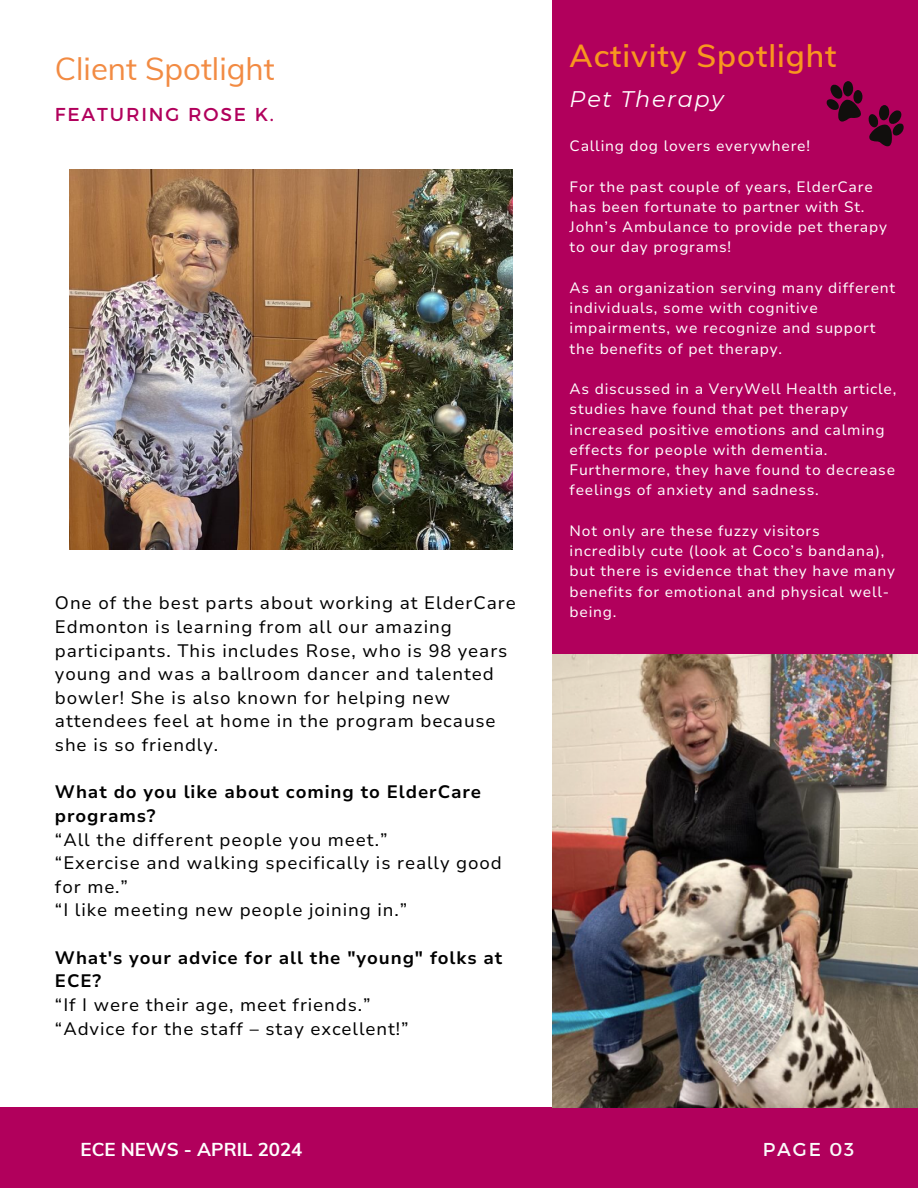
<style>
.page{position:relative;width:918px;height:1188px;background:#fff}
.page>*{position:absolute;margin:0;border:0;box-sizing:border-box;transform-origin:0 0}
.t1{font:600 31.2px "Muli";letter-spacing:.03em;color:#f8971f}
.t2{font:31.2px "Muli";color:#f28b43}
.t3{font:italic 22.5px "Montserrat";letter-spacing:.07em;color:#fff}
.t4{font:700 18.75px "Muli";color:#fff}
.t5{font:18.6px "Montserrat";letter-spacing:.1em;color:#b1005c}
.t6{font:18.6px "Montserrat";letter-spacing:.1em;color:#fafafa}
.t7{font:18px/23.7px "Nunito Sans 10 pt";letter-spacing:.05em;color:#000}
.t8{font:15px/20.2px "Nunito Sans 10 pt";letter-spacing:.05em;color:#fff}
.s1{font-weight:700}
</style>
<div class="page">
<div style="left:0;top:1107px;width:918px;height:81px;background:#b1005c"></div>
<div style="left:552px;top:0;width:366px;height:655px;background:#b1005c"></div>
<img style="left:69px;top:170px;width:443px;height:379px">
<img style="left:552px;top:654px;width:366px;height:454px">
<svg style="left:826px;top:81px;width:78px;height:65px"></svg>
<p class="t2" style="left:55px;top:49px;width:221px">Client Spotlight</p>
<p class="t5" style="left:55px;top:102px;width:221px">FEATURING ROSE K.</p>
<h2 class="t7" style="left:55px;top:592px;width:462px">One of the best parts about working at ElderCare Edmonton is learning from all our amazing participants. This includes Rose, who is 98 years young and was a ballroom dancer and talented bowler! She is also known for helping new attendees feel at home in the program because she is so friendly.</h2>
<h5 class="t7" style="left:55px;top:781px;width:448px"><span class="s1">What do you like about coming to ElderCare programs?<br></span>“All the different people you meet.”<br>“Exercise and walking specifically is really good for me.”<br>“I like meeting new people joining in.”</h5>
<p class="t7" style="left:55px;top:946px;width:449px"><span class="s1">What's your advice for all the "young" folks at<br>ECE?<br></span>“If I were their age, meet friends.”<br>“Advice for the staff – stay excellent!”</p>
<h6 class="t1" style="left:570px;top:36px;width:269px">Activity Spotlight</h6>
<h4 class="t3" style="left:570px;top:85px;width:155px">Pet Therapy</h4>
<p class="t8" style="left:570px;top:136px;width:242px">Calling dog lovers everywhere!</p>
<p class="t8" style="left:570px;top:176px;width:319px">For the past couple of years, ElderCare has been fortunate to partner with St.<br>John’s Ambulance to provide pet therapy to our day programs!</p>
<p class="t8" style="left:570px;top:278px;width:327px">As an organization serving many different individuals, some with cognitive impairments, we recognize and support the benefits of pet therapy.</p>
<p class="t8" style="left:570px;top:379px;width:328px">As discussed in a VeryWell Health article, studies have found that pet therapy increased positive emotions and calming effects for people with dementia.<br>Furthermore, they have found to decrease feelings of anxiety and sadness.</p>
<h6 class="t8" style="left:570px;top:521px;width:327px">Not only are these fuzzy visitors incredibly cute (look at Coco’s bandana), but there is evidence that they have many benefits for emotional and physical well&shy;being.</h6>
<h1 class="t4" style="left:81px;top:1137px;width:223px">ECE NEWS - APRIL 2024</h1>
<h3 class="t6" style="left:763px;top:1138px;width:93px">PAGE 03</h3>
</div>
